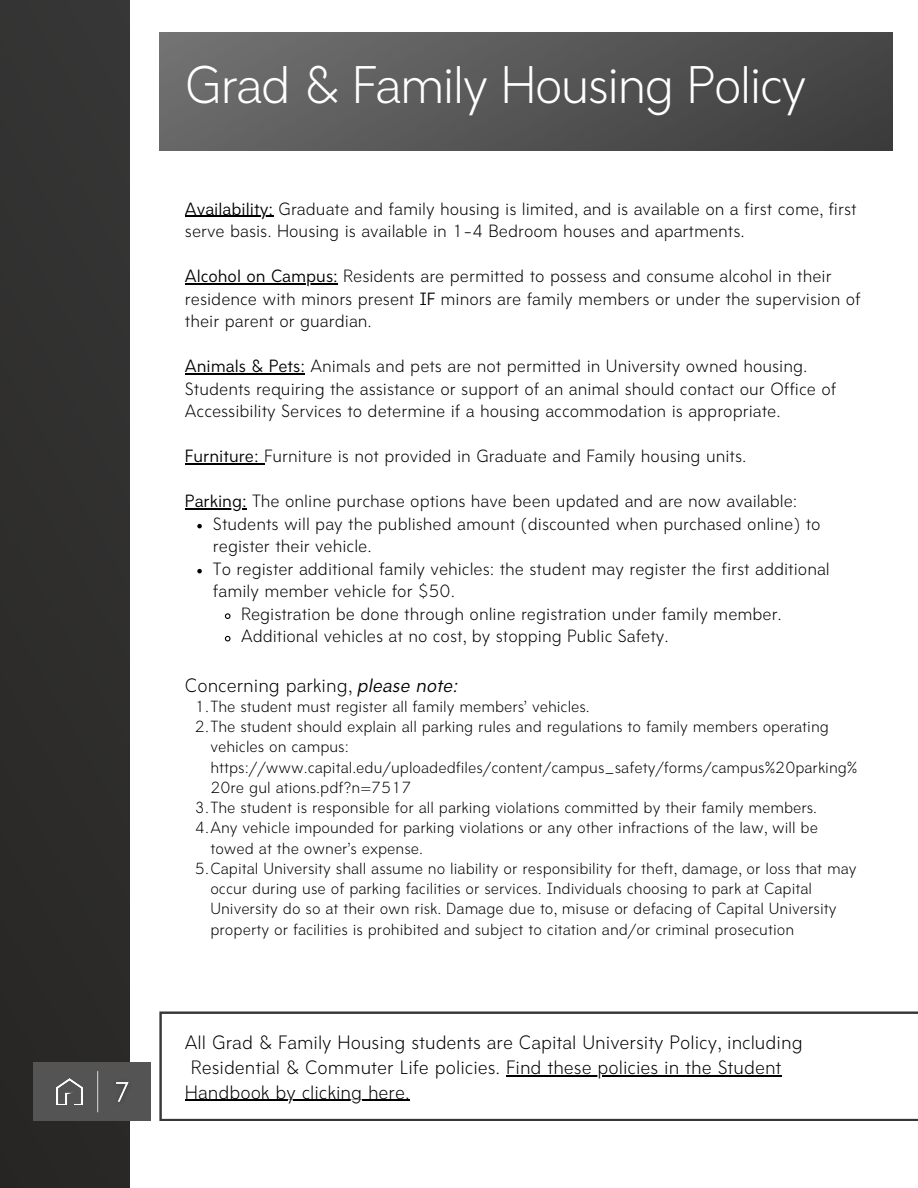
<style>
.page{position:relative;width:918px;height:1188px;background:#fff}
.page>*{position:absolute;margin:0;border:0;box-sizing:border-box;transform-origin:0 0}
.t1{font:300 49.2px "Amicale";letter-spacing:-.04em;color:#fff}
.t2{font:300 18px "Amicale";color:#000}
.t3{font:300 16.5px/22.5px "Amicale";color:#000}
.t4{font:300 15px "Amicale";color:#000}
.s1{font-weight:400}
.s2{font-weight:400;font-style:italic}
</style>
<div class="page">
<div style="left:159px;top:33px;width:734px;height:118px;background:linear-gradient(to right,#6e6e6e,#404040)"></div>
<svg style="left:197px;top:524px;width:5px;height:4px"></svg>
<svg style="left:197px;top:569px;width:5px;height:4px"></svg>
<svg style="left:224px;top:613px;width:7px;height:6px"></svg>
<svg style="left:224px;top:635px;width:7px;height:7px"></svg>
<hr style="left:185px;top:216px;width:88px;height:1px;background:#000">
<hr style="left:185px;top:283px;width:153px;height:1px;background:#000">
<hr style="left:185px;top:373px;width:94px;height:1px;background:#000">
<svg style="left:279px;top:373px;width:26px;height:1px"></svg>
<hr style="left:185px;top:463px;width:79px;height:1px;background:#000">
<hr style="left:185px;top:508px;width:62px;height:1px;background:#000">
<div style="left:0;top:1px;width:129px;height:1186px;background:#2f2e2d"></div>
<div style="left:34px;top:1062px;width:117px;height:59px;background:#545454"></div>
<img style="left:116px;top:1082px;width:13px;height:20px">
<img style="left:56px;top:1079px;width:26px;height:26px">
<svg style="left:97px;top:1071px;width:1px;height:41px"></svg>
<svg style="left:159px;top:1011px;width:759px;height:110px"></svg>
<h1 class="t1" style="left:185px;top:66px;width:623px">Grad &amp; Family Housing Policy</h1>
<p class="t3" style="left:185px;top:199px;width:673px"><span class="s1">Availability:</span> Graduate and family housing is limited, and is available on a first come, first serve basis. Housing is available in 1-4 Bedroom houses and apartments.</p>
<p class="t3" style="left:185px;top:267px;width:677px"><span class="s1">Alcohol on Campus:</span> Residents are permitted to possess and consume alcohol in their residence with minors present <span class="s1">IF</span> minors are family members or under the supervision of their parent or guardian.</p>
<p class="t3" style="left:185px;top:357px;width:653px"><span class="s1">Animals &amp; Pets:</span> Animals and pets are not permitted in University owned housing.<br>Students requiring the assistance or support of an animal should contact our Office of<br>Accessibility Services to determine if a housing accommodation is appropriate.</p>
<p class="t3" style="left:185px;top:447px;width:563px"><span class="s1">Furniture:</span> Furniture is not provided in Graduate and Family housing units.</p>
<p class="t3" style="left:185px;top:492px;width:614px"><span class="s1">Parking:</span> The online purchase options have been updated and are now available:</p>
<p class="t3" style="left:213px;top:514px;width:609px">Students will pay the published amount (discounted when purchased online) to</p>
<p class="t3" style="left:213px;top:537px;width:160px">register their vehicle.</p>
<p class="t3" style="left:213px;top:559px;width:618px">To register additional family vehicles: the student may register the first additional</p>
<p class="t3" style="left:213px;top:582px;width:244px">family member vehicle for $50.</p>
<p class="t3" style="left:241px;top:604px;width:542px">Registration be done through online registration under family member.</p>
<p class="t3" style="left:241px;top:627px;width:429px">Additional vehicles at no cost, by stopping Public Safety.</p>
<p class="t2" style="left:185px;top:678px;width:275px">Concerning parking, <span class="s2">please note:</span></p>
<p class="t4" style="left:195px;top:701px;width:396px">1.The student must register all family members’ vehicles.</p>
<p class="t4" style="left:195px;top:721px;width:635px">2.The student should explain all parking rules and regulations to family members operating</p>
<p class="t4" style="left:210px;top:741px;width:140px">vehicles on campus:</p>
<p class="t4" style="left:210px;top:761px;width:649px">https://www.capital.edu/uploadedfiles/content/campus_safety/forms/campus%20parking%</p>
<p class="t4" style="left:210px;top:782px;width:203px">20re gul ations.pdf?n=7517</p>
<p class="t4" style="left:195px;top:802px;width:624px">3.The student is responsible for all parking violations committed by their family members.</p>
<p class="t4" style="left:195px;top:822px;width:625px">4.Any vehicle impounded for parking violations or any other infractions of the law, will be</p>
<p class="t4" style="left:210px;top:842px;width:214px">towed at the owner’s expense.</p>
<p class="t4" style="left:195px;top:863px;width:663px">5.Capital University shall assume no liability or responsibility for theft, damage, or loss that may</p>
<p class="t4" style="left:210px;top:883px;width:603px">occur during use of parking facilities or services. Individuals choosing to park at Capital</p>
<p class="t4" style="left:210px;top:903px;width:628px">University do so at their own risk. Damage due to, misuse or defacing of Capital University</p>
<p class="t4" style="left:210px;top:923px;width:585px">property or facilities is prohibited and subject to citation and/or criminal prosecution</p>
<p class="t2" style="left:185px;top:1036px;width:619px">All Grad &amp; Family Housing students are Capital University Policy, including</p>
<p class="t2" style="left:191px;top:1061px;width:592px">Residential &amp; Commuter Life policies. Find these policies in the Student</p>
<p class="t2" style="left:185px;top:1085px;width:226px">Handbook by clicking here.</p>
</div>
